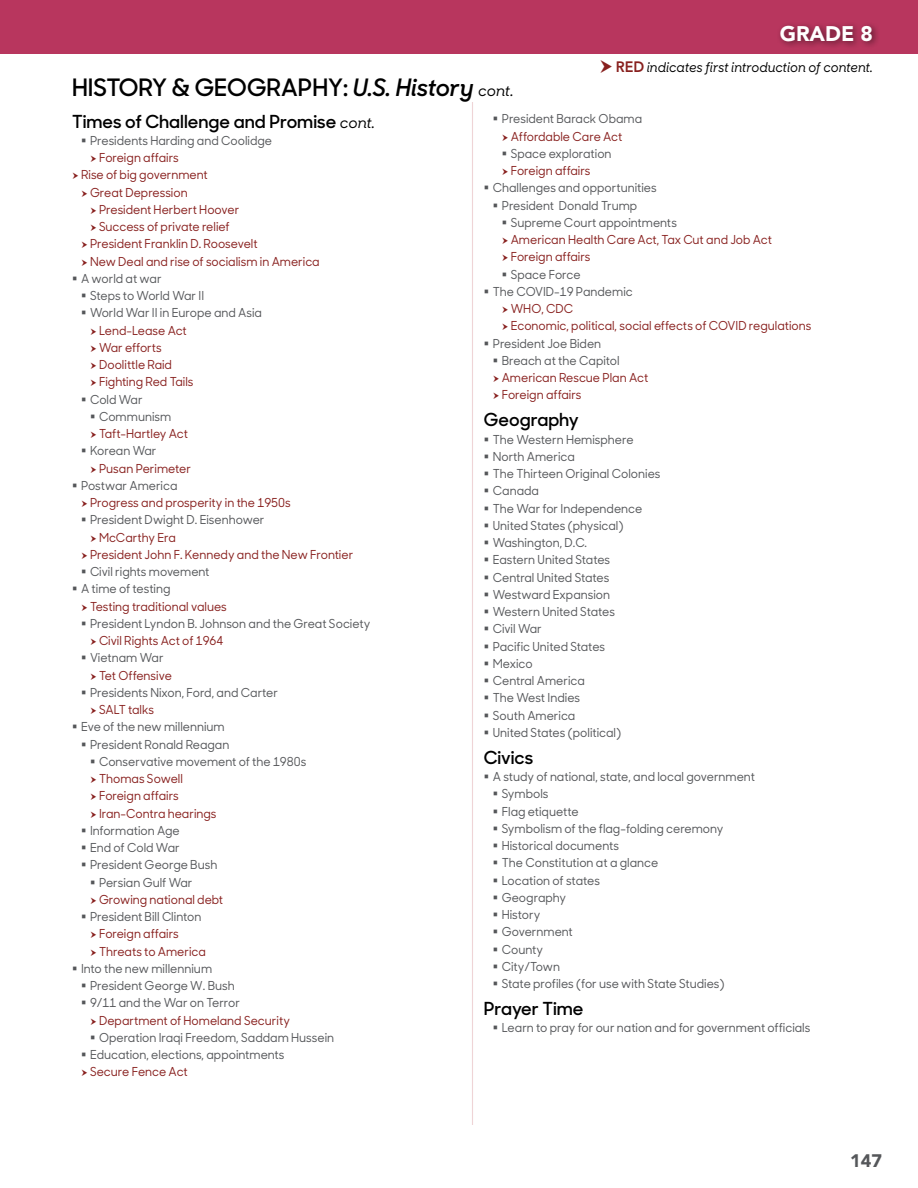
<style>
.page{position:relative;width:918px;height:1188px;background:#fff}
.page>*{position:absolute;margin:0;border:0;box-sizing:border-box;transform-origin:0 0}
.SS_Subjects_Subheads{font:600 24px "Sharp Sans No 1";color:#000}
.t1{font:900 21px "Avenir LT Std";color:#fff}
.SS_Subhead_under_ite{font:600 18px "Sharp Sans No 1";color:#000}
.t2{font:900 18px "Avenir LT Std";color:#55575a}
.SS_Introduction_to_c{font:italic 500 13.5px "Sharp Sans No 1";color:#000;scale:.95 1}
.t3{font:500 12.3px "Sharp Sans No 1";color:#55575a;scale:.95 1}
.t4{font:500 12.3px "Sharp Sans No 1";color:#88201e;scale:.95 1}
.s1{font-style:italic}
.s2{font-weight:500;font-style:italic;font-size:15px}
.s3{font-family:"Avenir LT Std";font-weight:800;font-style:normal;font-size:15px;color:#88201e}
</style>
<div class="page">
<hr style="left:472px;top:102px;width:1px;height:1023px;background:#efd4d6">
<div style="left:0;top:0;width:918px;height:54px;background:#b8365e"></div>
<div style="left:775px;top:21px;width:105px;height:28px;background:#000;opacity:.5"></div>
<h2 class="t1" style="left:780px;top:20px;width:95px">GRADE 8</h2>
<p class="SS_Subjects_Subheads" style="left:72px;top:68px;width:443px">HISTORY &amp; GEOGRAPHY: <span class="s1">U.S. History</span> <span class="s2">cont.</span></p>
<p class="SS_Introduction_to_c" style="left:616px;top:57px;width:272px"><span class="s3">RED</span> indicates first introduction of content.</p>
<p class="SS_Subhead_under_ite" style="left:72px;top:107px;width:305px">Times of Challenge and Promise <span class="s2">cont.</span></p>
<p class="t3" style="left:90px;top:131px;width:193px">Presidents Harding and Coolidge</p>
<p class="t4" style="left:99px;top:149px;width:85px">Foreign affairs</p>
<p class="t4" style="left:81px;top:166px;width:135px">Rise of big government</p>
<p class="t4" style="left:90px;top:183px;width:104px">Great Depression</p>
<p class="t4" style="left:99px;top:200px;width:149px">President Herbert Hoover</p>
<p class="t4" style="left:99px;top:218px;width:139px">Success of private relief</p>
<p class="t4" style="left:90px;top:235px;width:178px">President Franklin D. Roosevelt</p>
<p class="t4" style="left:90px;top:252px;width:243px">New Deal and rise of socialism in America</p>
<p class="t3" style="left:81px;top:269px;width:86px">A world at war</p>
<p class="t3" style="left:90px;top:287px;width:122px">Steps to World War II</p>
<p class="t3" style="left:90px;top:304px;width:183px">World War II in Europe and Asia</p>
<p class="t4" style="left:99px;top:321px;width:94px">Lend-Lease Act</p>
<p class="t4" style="left:99px;top:338px;width:68px">War efforts</p>
<p class="t4" style="left:99px;top:356px;width:78px">Doolittle Raid</p>
<p class="t4" style="left:99px;top:373px;width:101px">Fighting Red Tails</p>
<p class="t3" style="left:90px;top:390px;width:57px">Cold War</p>
<p class="t3" style="left:99px;top:407px;width:78px">Communism</p>
<p class="t4" style="left:99px;top:425px;width:95px">Taft-Hartley Act</p>
<p class="t3" style="left:90px;top:442px;width:72px">Korean War</p>
<p class="t4" style="left:99px;top:459px;width:98px">Pusan Perimeter</p>
<p class="t3" style="left:81px;top:476px;width:103px">Postwar America</p>
<p class="t4" style="left:90px;top:494px;width:213px">Progress and prosperity in the 1950s</p>
<p class="t3" style="left:90px;top:511px;width:185px">President Dwight D. Eisenhower</p>
<p class="t4" style="left:99px;top:528px;width:82px">McCarthy Era</p>
<p class="t4" style="left:90px;top:545px;width:279px">President John F. Kennedy and the New Frontier</p>
<p class="t3" style="left:90px;top:563px;width:127px">Civil rights movement</p>
<p class="t3" style="left:81px;top:580px;width:96px">A time of testing</p>
<p class="t4" style="left:90px;top:597px;width:146px">Testing traditional values</p>
<p class="t3" style="left:90px;top:614px;width:297px">President Lyndon B. Johnson and the Great Society</p>
<p class="t4" style="left:99px;top:632px;width:133px">Civil Rights Act of 1964</p>
<p class="t3" style="left:90px;top:649px;width:79px">Vietnam War</p>
<p class="t4" style="left:99px;top:666px;width:78px">Tet Offensive</p>
<p class="t3" style="left:90px;top:683px;width:199px">Presidents Nixon, Ford, and Carter</p>
<p class="t4" style="left:99px;top:701px;width:60px">SALT talks</p>
<p class="t3" style="left:81px;top:718px;width:153px">Eve of the new millennium</p>
<p class="t3" style="left:90px;top:735px;width:148px">President Ronald Reagan</p>
<p class="t3" style="left:99px;top:752px;width:220px">Conservative movement of the 1980s</p>
<p class="t4" style="left:99px;top:770px;width:90px">Thomas Sowell</p>
<p class="t4" style="left:99px;top:787px;width:85px">Foreign affairs</p>
<p class="t4" style="left:99px;top:804px;width:125px">Iran-Contra hearings</p>
<p class="t3" style="left:90px;top:821px;width:96px">Information Age</p>
<p class="t3" style="left:90px;top:839px;width:96px">End of Cold War</p>
<p class="t3" style="left:90px;top:856px;width:136px">President George Bush</p>
<p class="t3" style="left:99px;top:873px;width:100px">Persian Gulf War</p>
<p class="t4" style="left:99px;top:890px;width:132px">Growing national debt</p>
<p class="t3" style="left:90px;top:908px;width:119px">President Bill Clinton</p>
<p class="t4" style="left:99px;top:925px;width:85px">Foreign affairs</p>
<p class="t4" style="left:99px;top:942px;width:114px">Threats to America</p>
<p class="t3" style="left:81px;top:959px;width:140px">Into the new millennium</p>
<p class="t3" style="left:90px;top:977px;width:154px">President George W. Bush</p>
<p class="t3" style="left:90px;top:994px;width:159px">9/11 and the War on Terror</p>
<p class="t4" style="left:99px;top:1011px;width:202px">Department of Homeland Security</p>
<p class="t3" style="left:99px;top:1028px;width:249px">Operation Iraqi Freedom, Saddam Hussein</p>
<p class="t3" style="left:90px;top:1046px;width:206px">Education, elections, appointments</p>
<p class="t4" style="left:90px;top:1063px;width:104px">Secure Fence Act</p>
<p class="t3" style="left:502px;top:110px;width:149px">President Barack Obama</p>
<p class="t4" style="left:511px;top:127px;width:119px">Affordable Care Act</p>
<p class="t3" style="left:511px;top:144px;width:108px">Space exploration</p>
<p class="t4" style="left:511px;top:162px;width:85px">Foreign affairs</p>
<p class="t3" style="left:493px;top:179px;width:174px">Challenges and opportunities</p>
<p class="t3" style="left:502px;top:196px;width:144px">President Donald Trump</p>
<p class="t3" style="left:511px;top:213px;width:176px">Supreme Court appointments</p>
<p class="t4" style="left:511px;top:231px;width:277px">American Health Care Act, Tax Cut and Job Act</p>
<p class="t4" style="left:511px;top:248px;width:85px">Foreign affairs</p>
<p class="t3" style="left:511px;top:265px;width:75px">Space Force</p>
<p class="t3" style="left:493px;top:282px;width:149px">The COVID-19 Pandemic</p>
<p class="t4" style="left:511px;top:300px;width:67px">WHO, CDC</p>
<p class="t4" style="left:511px;top:317px;width:318px">Economic, political, social effects of COVID regulations</p>
<p class="t3" style="left:493px;top:334px;width:116px">President Joe Biden</p>
<p class="t3" style="left:502px;top:351px;width:126px">Breach at the Capitol</p>
<p class="t4" style="left:502px;top:369px;width:156px">American Rescue Plan Act</p>
<p class="t4" style="left:502px;top:386px;width:85px">Foreign affairs</p>
<p class="SS_Subhead_under_ite" style="left:484px;top:406px;width:97px">Geography</p>
<p class="t3" style="left:493px;top:430px;width:150px">The Western Hemisphere</p>
<p class="t3" style="left:493px;top:447px;width:88px">North America</p>
<p class="t3" style="left:493px;top:465px;width:178px">The Thirteen Original Colonies</p>
<p class="t3" style="left:493px;top:482px;width:50px">Canada</p>
<p class="t3" style="left:493px;top:499px;width:159px">The War for Independence</p>
<p class="t3" style="left:493px;top:516px;width:139px">United States (physical)</p>
<p class="t3" style="left:493px;top:534px;width:101px">Washington, D.C.</p>
<p class="t3" style="left:493px;top:551px;width:125px">Eastern United States</p>
<p class="t3" style="left:493px;top:568px;width:124px">Central United States</p>
<p class="t3" style="left:493px;top:585px;width:125px">Westward Expansion</p>
<p class="t3" style="left:493px;top:603px;width:130px">Western United States</p>
<p class="t3" style="left:493px;top:620px;width:53px">Civil War</p>
<p class="t3" style="left:493px;top:637px;width:120px">Pacific United States</p>
<p class="t3" style="left:493px;top:654px;width:43px">Mexico</p>
<p class="t3" style="left:493px;top:672px;width:98px">Central America</p>
<p class="t3" style="left:493px;top:689px;width:94px">The West Indies</p>
<p class="t3" style="left:493px;top:706px;width:88px">South America</p>
<p class="t3" style="left:493px;top:723px;width:137px">United States (political)</p>
<p class="SS_Subhead_under_ite" style="left:484px;top:743px;width:51px">Civics</p>
<p class="t3" style="left:493px;top:768px;width:277px">A study of national, state, and local government</p>
<p class="t3" style="left:502px;top:785px;width:51px">Symbols</p>
<p class="t3" style="left:502px;top:802px;width:82px">Flag etiquette</p>
<p class="t3" style="left:502px;top:819px;width:235px">Symbolism of the flag-folding ceremony</p>
<p class="t3" style="left:502px;top:837px;width:125px">Historical documents</p>
<p class="t3" style="left:502px;top:854px;width:166px">The Constitution at a glance</p>
<p class="t3" style="left:502px;top:871px;width:105px">Location of states</p>
<p class="t3" style="left:502px;top:888px;width:69px">Geography</p>
<p class="t3" style="left:502px;top:906px;width:42px">History</p>
<p class="t3" style="left:502px;top:923px;width:76px">Government</p>
<p class="t3" style="left:502px;top:940px;width:45px">County</p>
<p class="t3" style="left:502px;top:957px;width:63px">City/Town</p>
<p class="t3" style="left:502px;top:975px;width:236px">State profiles (for use with State Studies)</p>
<p class="SS_Subhead_under_ite" style="left:484px;top:995px;width:101px">Prayer Time</p>
<p class="t3" style="left:502px;top:1019px;width:326px">Learn to pray for our nation and for government officials</p>
<h3 class="t2" style="left:850px;top:1150px;width:33px">147</h3>
</div>
